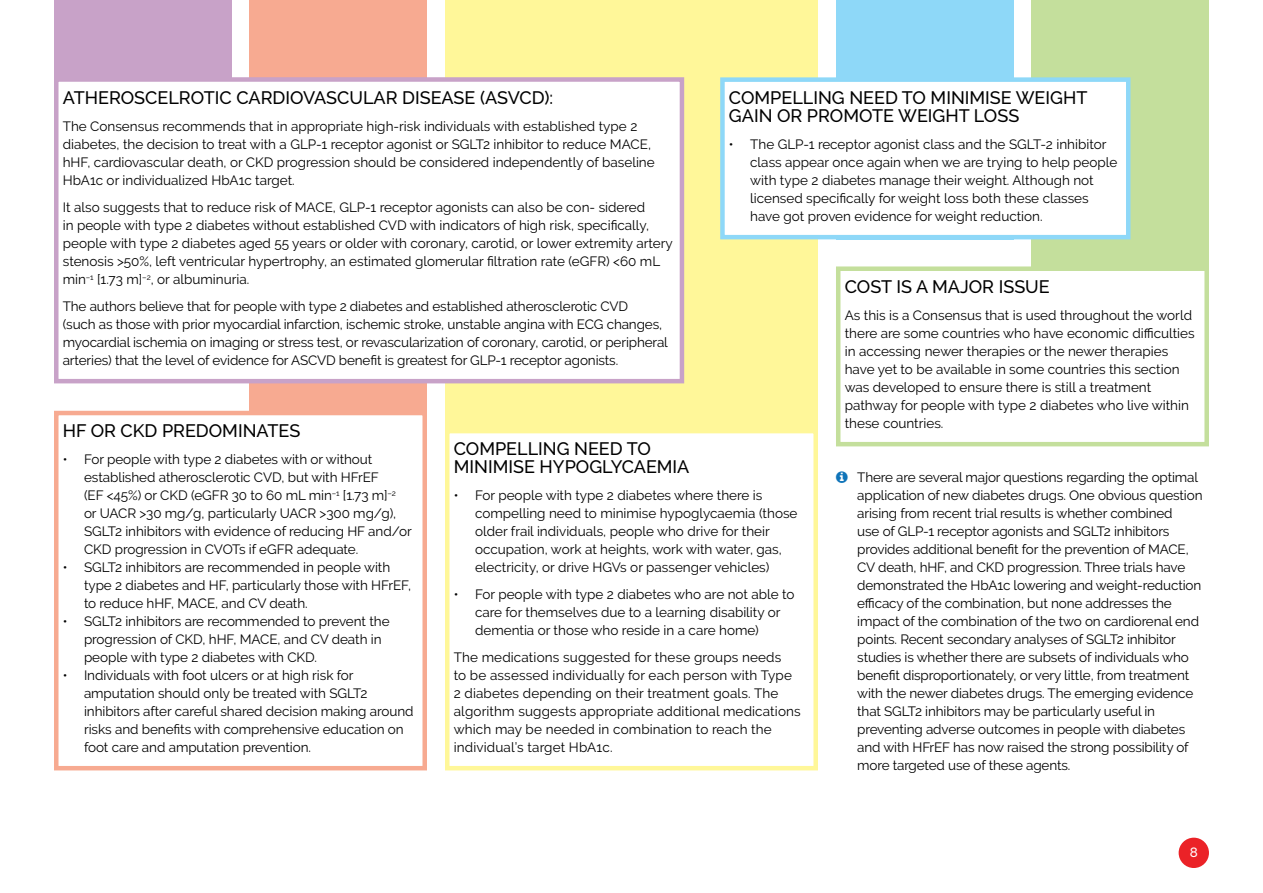
<style>
.page{position:relative;width:1263px;height:893px;background:#fff}
.page>*{position:absolute;margin:0;border:0;box-sizing:border-box;transform-origin:0 0}
.t1{font:500 18px/18px "Raleway";color:#000}
.t2{font:13.5px/18px "Raleway";letter-spacing:-.005em;color:#000}
.t3{font:500 13.5px "Raleway";color:#fff}
.s1{color:#0f74b9}
</style>
<div class="page">
<div style="left:54px;top:0;width:177px;height:302px;background:#c8a2c8"></div>
<div style="left:836px;top:0;width:177px;height:239px;background:#8ed8f8"></div>
<div style="left:1031px;top:0;width:178px;height:275px;background:#c4df9c"></div>
<div style="left:445px;top:0;width:373px;height:702px;background:#fff799"></div>
<div style="left:249px;top:0;width:178px;height:563px;background:#f7aa91"></div>
<div style="left:1178px;top:838px;width:31px;height:30px;background:#eb2227;border-radius:50%"></div>
<div style="left:56px;top:79px;width:626px;height:302px;background:#fff"></div>
<div style="left:54px;top:77px;width:630px;height:306px;border:4px solid #c8a2c8"></div>
<div style="left:838px;top:269px;width:369px;height:175px;background:#fff"></div>
<div style="left:836px;top:266px;width:373px;height:180px;border:4px solid #c4df9c"></div>
<div style="left:56px;top:413px;width:369px;height:355px;background:#fff"></div>
<div style="left:54px;top:411px;width:373px;height:359px;border:4px solid #f7aa91"></div>
<div style="left:447px;top:431px;width:369px;height:337px;background:#fff"></div>
<div style="left:445px;top:429px;width:373px;height:341px;border:4px solid #fff799"></div>
<div style="left:722px;top:80px;width:406px;height:157px;background:#fff"></div>
<div style="left:720px;top:77px;width:410px;height:162px;border:4px solid #8ed8f8"></div>
<h1 class="t1" style="left:63px;top:89px;width:492px">ATHEROSCELROTIC CARDIOVASCULAR DISEASE (ASVCD):</h1>
<p class="t2" style="left:63px;top:118px;width:593px">The Consensus recommends that in appropriate high-risk individuals with established type 2 diabetes, the decision to treat with a GLP-1 receptor agonist or SGLT2 inhibitor to reduce MACE, hHF, cardiovascular death, or CKD progression should be considered independently of baseline HbA1c or individualized HbA1c target.</p>
<p class="t2" style="left:63px;top:199px;width:611px">It also suggests that to reduce risk of MACE, GLP-1 receptor agonists can also be con- sidered<br>in people with type 2 diabetes without established CVD with indicators of high risk, specifically, people with type 2 diabetes aged 55 years or older with coronary, carotid, or lower extremity artery stenosis &gt;50%, left ventricular hypertrophy, an estimated glomerular filtration rate (eGFR) &lt;60 mL min<sup>–1</sup> [1.73 m]<sup>–2</sup>, or albuminuria.</p>
<p class="t2" style="left:63px;top:298px;width:607px">The authors believe that for people with type 2 diabetes and established atherosclerotic CVD<br>(such as those with prior myocardial infarction, ischemic stroke, unstable angina with ECG changes, myocardial ischemia on imaging or stress test, or revascularization of coronary, carotid, or peripheral arteries) that the level of evidence for ASCVD benefit is greatest for GLP-1 receptor agonists.</p>
<h1 class="t1" style="left:729px;top:89px;width:360px">COMPELLING NEED TO MINIMISE WEIGHT<br>GAIN OR PROMOTE WEIGHT LOSS</h1>
<p class="t2" style="left:750px;top:136px;width:369px;text-indent:-21px">• The GLP-1 receptor agonist class and the SGLT-2 inhibitor class appear once again when we are trying to help people with type 2 diabetes manage their weight. Although not licensed specifically for weight loss both these classes have got proven evidence for weight reduction.</p>
<h1 class="t1" style="left:845px;top:278px;width:207px">COST IS A MAJOR ISSUE</h1>
<p class="t2" style="left:845px;top:307px;width:351px">As this is a Consensus that is used throughout the world there are some countries who have economic difficulties in accessing newer therapies or the newer therapies have yet to be available in some countries this section was developed to ensure there is still a treatment pathway for people with type 2 diabetes who live within these countries.</p>
<h1 class="t1" style="left:63px;top:422px;width:239px">HF OR CKD PREDOMINATES</h1>
<p class="t2" style="left:84px;top:451px;width:329px;text-indent:-21px">• For people with type 2 diabetes with or without established atherosclerotic CVD, but with HFrEF<br>(EF &lt;45%) or CKD (eGFR 30 to 60 mL min<sup>–1</sup> [1.73 m]<sup>–2 </sup>or UACR &gt;30 mg/g, particularly UACR &gt;300 mg/g), SGLT2 inhibitors with evidence of reducing HF and/or CKD progression in CVOTs if eGFR adequate.</p>
<p class="t2" style="left:84px;top:559px;width:329px;text-indent:-21px">• SGLT2 inhibitors are recommended in people with type 2 diabetes and HF, particularly those with HFrEF, to reduce hHF, MACE, and CV death.</p>
<p class="t2" style="left:84px;top:613px;width:307px;text-indent:-21px">• SGLT2 inhibitors are recommended to prevent the progression of CKD, hHF, MACE, and CV death in people with type 2 diabetes with CKD.</p>
<p class="t2" style="left:84px;top:667px;width:331px;text-indent:-21px">• Individuals with foot ulcers or at high risk for amputation should only be treated with SGLT2 inhibitors after careful shared decision making around risks and benefits with comprehensive education on foot care and amputation prevention.</p>
<h1 class="t1" style="left:454px;top:440px;width:237px">COMPELLING NEED TO<br>MINIMISE HYPOGLYCAEMIA</h1>
<p class="t2" style="left:475px;top:487px;width:324px;text-indent:-21px">• For people with type 2 diabetes where there is compelling need to minimise hypoglycaemia (those older frail individuals, people who drive for their occupation, work at heights, work with water, gas, electricity, or drive HGVs or passenger vehicles)</p>
<p class="t2" style="left:475px;top:586px;width:321px;text-indent:-21px">• For people with type 2 diabetes who are not able to care for themselves due to a learning disability or dementia or those who reside in a care home)</p>
<p class="t2" style="left:454px;top:649px;width:348px">The medications suggested for these groups needs<br>to be assessed individually for each person with Type 2 diabetes depending on their treatment goals. The algorithm suggests appropriate additional medications which may be needed in combination to reach the individual’s target HbA1c.</p>
<p class="t2" style="left:857px;top:469px;width:347px;text-indent:-21px"><span class="s1">❑</span> There are several major questions regarding the optimal application of new diabetes drugs. One obvious question arising from recent trial results is whether combined<br>use of GLP-1 receptor agonists and SGLT2 inhibitors provides additional benefit for the prevention of MACE, CV death, hHF, and CKD progression. Three trials have demonstrated the HbA1c lowering and weight-reduction efficacy of the combination, but none addresses the impact of the combination of the two on cardiorenal end points. Recent secondary analyses of SGLT2 inhibitor studies is whether there are subsets of individuals who benefit disproportionately, or very little, from treatment with the newer diabetes drugs. The emerging evidence that SGLT2 inhibitors may be particularly useful in preventing adverse outcomes in people with diabetes and with HFrEF has now raised the strong possibility of more targeted use of these agents.</p>
<p class="t3" style="left:1190px;top:844px;width:10px">8</p>
</div>
